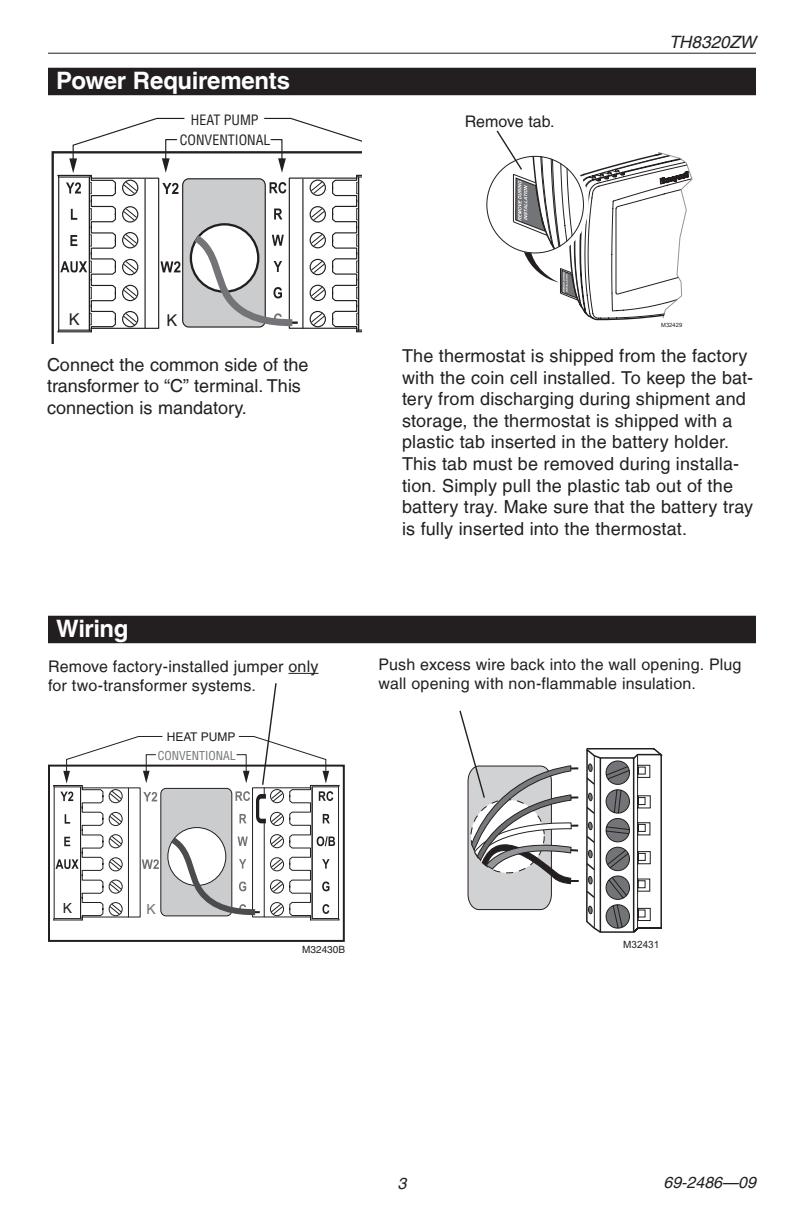
<style>
.page{position:relative;width:792px;height:1224px;background:#fff}
.page>*{position:absolute;margin:0;border:0;box-sizing:border-box;transform-origin:0 0}
.t1{font:700 24px "Helvetica LT";letter-spacing:-.015em;color:#fff}
.t2{font:18px/21.6px "Helvetica LT";letter-spacing:.01em;color:#231f20}
.t3{font:italic 17px "Helvetica LT";letter-spacing:.005em;color:#231f20}
.t4{font:16.2px "Helvetica LT";color:#231f20}
.t5{font:16px/19.2px "Helvetica LT";letter-spacing:.01em;color:#231f20}
.t6{font:italic 16px "Helvetica LT";color:#231f20}
.t7{font:condensed 14px/20.6px "Helvetica LT";color:#231f20;text-align:center}
.t8{font:14px "Helvetica LT";color:#231f20}
.t9{font:14px "Helvetica LT";color:#747578}
.t10{font:condensed 12px "Helvetica LT";color:#727477}
.t11{font:12px "Helvetica LT";color:#231f20}
.t12{font:10px "Helvetica LT";color:#231f20}
.t13{font:10px "Arial";color:#231f20}
.t14{font:5.8px "Arial";color:#231f20}
</style>
<div class="page">
<hr style="left:48px;top:53px;width:708px;height:1px;background:#231f20">
<div style="left:48px;top:68px;width:708px;height:27px;background:#231f20"></div>
<div style="left:48px;top:616px;width:708px;height:27px;background:#231f20"></div>
<hr style="left:289px;top:673px;width:30px;height:1px;background:#231f20">
<svg style="left:48px;top:764px;width:297px;height:178px"></svg>
<svg style="left:459px;top:710px;width:204px;height:223px"></svg>
<svg style="left:53px;top:683px;width:287px;height:238px"></svg>
<svg style="left:486px;top:130px;width:206px;height:191px"></svg>
<svg style="left:51px;top:151px;width:6px;height:192px"></svg>
<svg style="left:57px;top:117px;width:304px;height:216px"></svg>
<h1 class="t1" style="left:56px;top:66px;width:236px">Power Requirements</h1>
<p class="t7" style="left:180px;top:109px;width:92px">HEAT PUMP<br>CONVENTIONAL</p>
<p class="t5" style="left:465px;top:112px;width:91px">Remove tab.</p>
<p class="t3" style="left:669px;top:32px;width:88px">TH8320ZW</p>
<p class="t4" style="left:69px;top:310px;width:12px">K</p>
<p class="t4" style="left:166px;top:311px;width:12px">K</p>
<p class="t2" style="left:47px;top:353px;width:263px">Connect the common side of the transformer to “C” terminal. This connection is mandatory.</p>
<h1 class="t1" style="left:56px;top:614px;width:74px">Wiring</h1>
<p class="t5" style="left:48px;top:657px;width:272px">Remove factory-installed jumper only for two-transformer systems.</p>
<p class="t11" style="left:167px;top:730px;width:70px">HEAT PUMP</p>
<p class="t10" style="left:158px;top:748px;width:79px">CONVENTIONAL</p>
<p class="t14" style="left:661px;top:321px;width:22px">M32429</p>
<p class="t2" style="left:402px;top:345px;width:353px">The thermostat is shipped from the factory with the coin cell installed. To keep the bat&shy;tery from discharging during shipment and storage, the thermostat is shipped with a plastic tab inserted in the battery holder.<br>This tab must be removed during installa&shy;tion. Simply pull the plastic tab out of the battery tray. Make sure that the battery tray is fully inserted into the thermostat.</p>
<p class="t5" style="left:378px;top:655px;width:365px">Push excess wire back into the wall opening. Plug wall opening with non-flammable insulation.</p>
<p class="t8" style="left:63px;top:900px;width:11px">K</p>
<p class="t9" style="left:146px;top:901px;width:11px">K</p>
<p class="t12" style="left:302px;top:944px;width:44px">M32430B</p>
<p class="t13" style="left:623px;top:938px;width:38px">M32431</p>
<p class="t6" style="left:398px;top:1174px;width:10px">3</p>
<p class="t6" style="left:664px;top:1174px;width:94px">69-2486—09</p>
</div>
